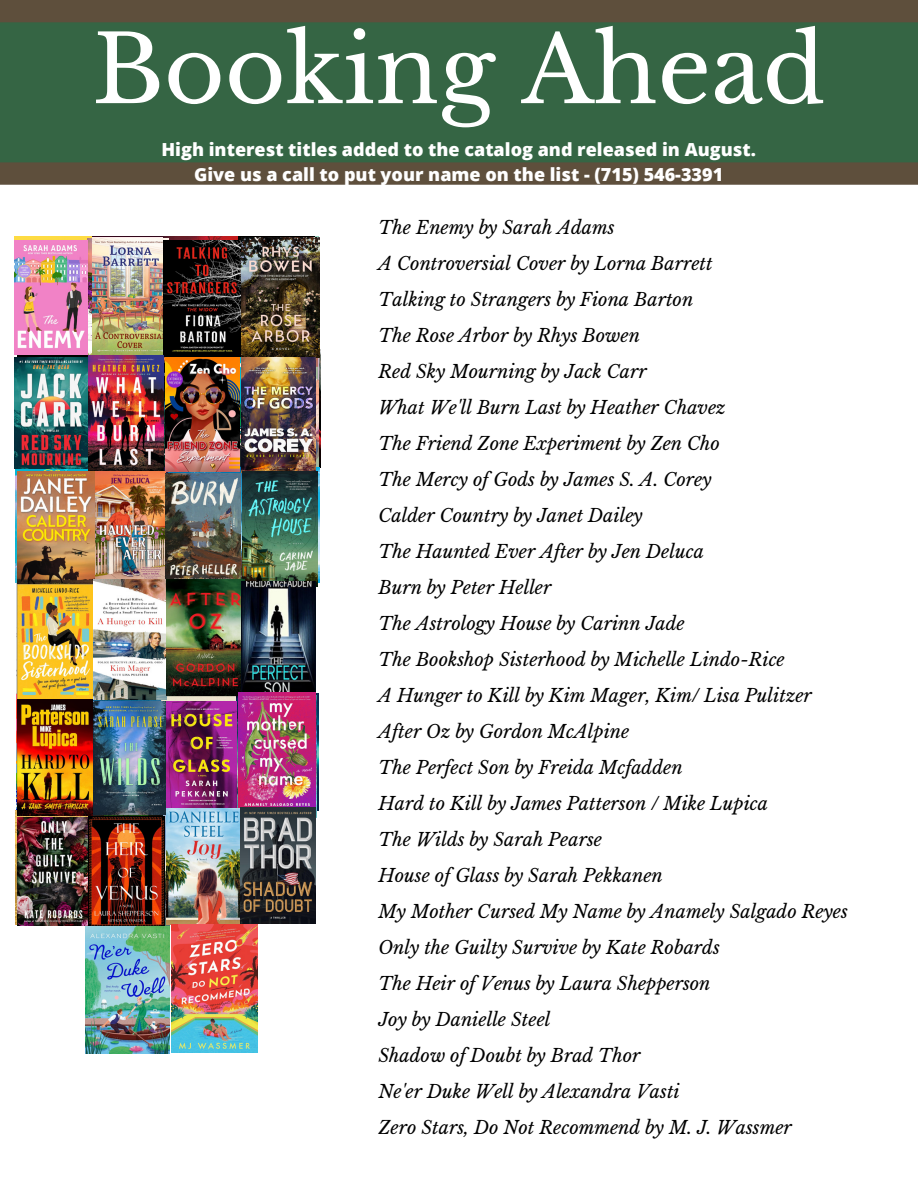
<style>
.page{position:relative;width:918px;height:1188px;background:#fff}
.page>*{position:absolute;margin:0;border:0;box-sizing:border-box;transform-origin:0 0}
.t1{font:93.15px "Libre Baskerville";color:#fff}
.t2{font:italic 18px/36px "Libre Baskerville";color:#000}
.t3{font:800 18px/24.8px "Open Sans";color:#fff;text-align:center}
</style>
<div class="page">
<svg style="left:0;top:0;width:918px;height:185px;background:#3f5f42"></svg>
<img style="left:15px;top:237px;width:148px;height:118px">
<img style="left:319px;top:349px;width:2px;height:118px">
<img style="left:168px;top:467px;width:73px;height:110px">
<img style="left:16px;top:700px;width:72px;height:224px">
<img style="left:316px;top:694px;width:2px;height:117px">
<img style="left:88px;top:239px;width:76px;height:232px">
<img style="left:163px;top:237px;width:75px;height:4px">
<img style="left:238px;top:237px;width:77px;height:114px">
<img style="left:17px;top:355px;width:73px;height:110px">
<img style="left:92px;top:354px;width:149px;height:112px">
<img style="left:316px;top:358px;width:3px;height:225px">
<img style="left:16px;top:465px;width:78px;height:235px">
<img style="left:95px;top:467px;width:73px;height:7px">
<img style="left:94px;top:697px;width:143px;height:112px">
<img style="left:15px;top:241px;width:73px;height:113px">
<img style="left:92px;top:239px;width:77px;height:116px">
<img style="left:164px;top:241px;width:76px;height:230px">
<img style="left:241px;top:238px;width:79px;height:120px">
<img style="left:15px;top:357px;width:73px;height:112px">
<img style="left:242px;top:357px;width:74px;height:115px">
<img style="left:17px;top:471px;width:77px;height:114px">
<img style="left:94px;top:471px;width:73px;height:228px">
<img style="left:165px;top:474px;width:75px;height:114px">
<img style="left:242px;top:472px;width:76px;height:115px">
<img style="left:17px;top:585px;width:77px;height:231px">
<img style="left:166px;top:580px;width:78px;height:116px">
<img style="left:242px;top:581px;width:74px;height:112px">
<img style="left:94px;top:702px;width:74px;height:112px">
<img style="left:166px;top:702px;width:70px;height:106px">
<img style="left:238px;top:693px;width:78px;height:116px">
<img style="left:17px;top:818px;width:71px;height:108px">
<img style="left:88px;top:816px;width:77px;height:110px">
<img style="left:166px;top:809px;width:76px;height:116px">
<img style="left:241px;top:807px;width:75px;height:116px">
<img style="left:86px;top:926px;width:83px;height:127px">
<img style="left:172px;top:924px;width:85px;height:129px">
<p class="t1" style="left:92px;top:13px;width:735px">Booking Ahead</p>
<p class="t3" style="left:161px;top:137px;width:596px">High interest titles added to the catalog and released in August.<br>Give us a call to put your name on the list - (715) 546-3391</p>
<p class="t2" style="left:378px;top:210px;width:471px">The Enemy by Sarah Adams<br>A Controversial Cover by Lorna Barrett<br>Talking to Strangers by Fiona Barton<br>The Rose Arbor by Rhys Bowen<br>Red Sky Mourning by Jack Carr<br>What We'll Burn Last by Heather Chavez<br>The Friend Zone Experiment by Zen Cho<br>The Mercy of Gods by James S. A. Corey<br>Calder Country by Janet Dailey<br>The Haunted Ever After by Jen Deluca<br>Burn by Peter Heller<br>The Astrology House by Carinn Jade<br>The Bookshop Sisterhood by Michelle Lindo-Rice<br>A Hunger to Kill by Kim Mager, Kim/ Lisa Pulitzer After Oz by Gordon McAlpine<br>The Perfect Son by Freida Mcfadden<br>Hard to Kill by James Patterson / Mike Lupica<br>The Wilds by Sarah Pearse<br>House of Glass by Sarah Pekkanen<br>My Mother Cursed My Name by Anamely Salgado Reyes Only the Guilty Survive by Kate Robards<br>The Heir of Venus by Laura Shepperson<br>Joy by Danielle Steel<br>Shadow of Doubt by Brad Thor<br>Ne'er Duke Well by Alexandra Vasti<br>Zero Stars, Do Not Recommend by M. J. Wassmer</p>
</div>
